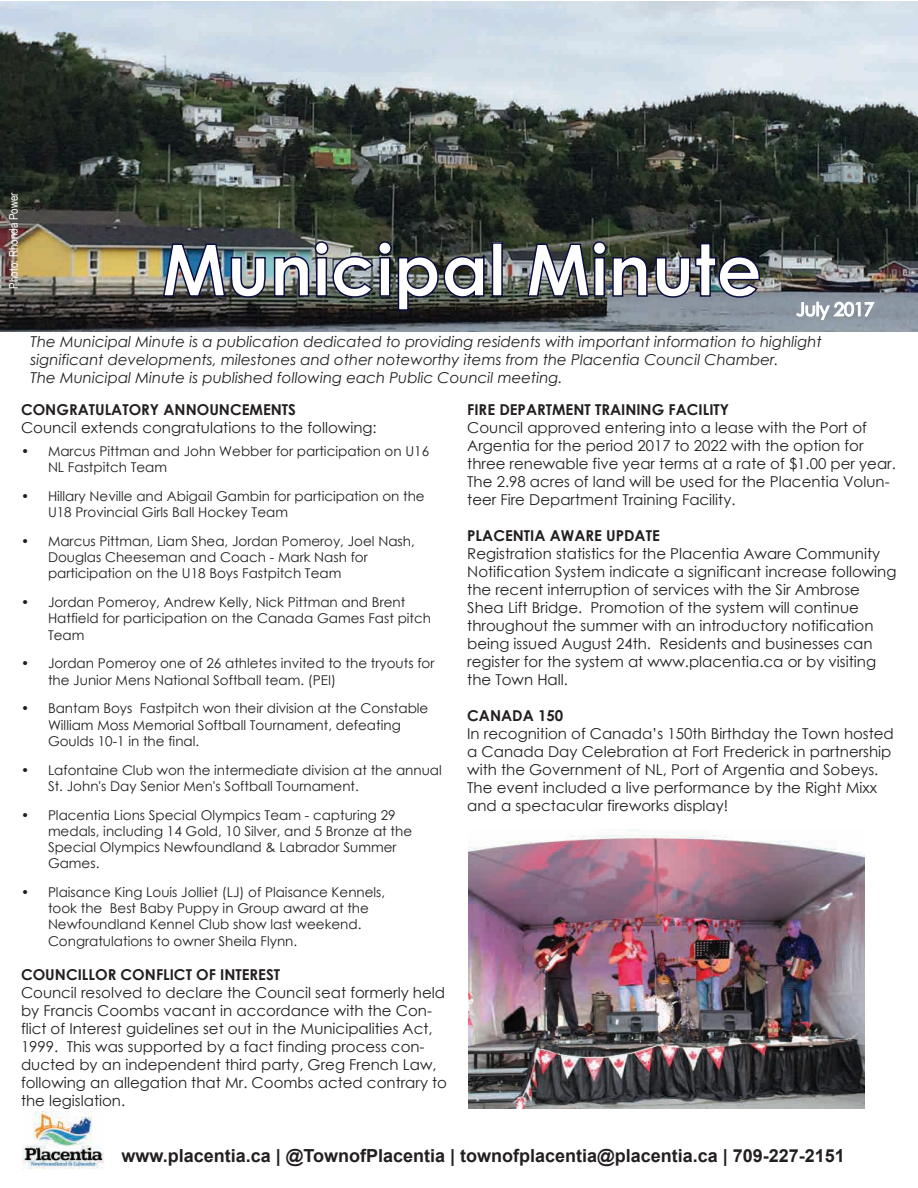
<style>
.page{position:relative;width:918px;height:1188px;background:#fff}
.page>*{position:absolute;margin:0;border:0;box-sizing:border-box;transform-origin:0 0}
.t1{font:700 72px "Century Gothic";color:#fff}
.t2{font:700 18px "Arial";color:#231f20}
.t3{font:15px/18px "Century Gothic";color:#231f20}
.t4{font:italic 15px/18px "Century Gothic";color:#231f20}
.t5{font:700 15px "Century Gothic";color:#231f20}
.t6{font:13.5px/16.2px "Century Gothic";color:#231f20}
.t7{font:12px "Arial Narrow";color:#fdfefe}
</style>
<div class="page">
<img style="left:1px;top:2px;width:917px;height:330px">
<img style="left:162px;top:243px;width:105px;height:55px">
<img style="left:273px;top:240px;width:212px;height:71px">
<div style="left:492px;top:242px;width:11px;height:55px;border:2px solid #0b0d3f"></div>
<img style="left:526px;top:240px;width:122px;height:58px">
<img style="left:655px;top:242px;width:106px;height:56px">
<svg style="left:795px;top:301px;width:81px;height:20px"></svg>
<img style="left:22px;top:1112px;width:82px;height:57px">
<img style="left:468px;top:830px;width:397px;height:278px">
<p class="t7" style="left:5px;top:289px;width:98px;rotate:-90deg">Photo: Rhonda Power</p>
<h1 class="t1" style="left:162px;top:215px;width:602px">Municipal Minute</h1>
<p class="t4" style="left:31px;top:332px;width:793px">The Municipal Minute is a publication dedicated to providing residents with important information to highlight significant developments, milestones and other noteworthy items from the Placentia Council Chamber.<br>The Municipal Minute is published following each Public Council meeting.</p>
<p class="t5" style="left:21px;top:398px;width:277px">CONGRATULATORY ANNOUNCEMENTS</p>
<p class="t3" style="left:21px;top:418px;width:357px">Council extends congratulations to the following:</p>
<p class="t6" style="left:48px;top:443px;width:383px;text-indent:-27px">• Marcus Pittman and John Webber for participation on U16<br>NL Fastpitch Team</p>
<p class="t6" style="left:48px;top:488px;width:378px;text-indent:-27px">• Hillary Neville and Abigail Gambin for participation on the<br>U18 Provincial Girls Ball Hockey Team</p>
<p class="t6" style="left:48px;top:533px;width:368px;text-indent:-27px">• Marcus Pittman, Liam Shea, Jordan Pomeroy, Joel Nash,<br>Douglas Cheeseman and Coach - Mark Nash for participation on the U18 Boys Fastpitch Team</p>
<p class="t6" style="left:48px;top:594px;width:385px;text-indent:-27px">• Jordan Pomeroy, Andrew Kelly, Nick Pittman and Brent<br>Hatfield for participation on the Canada Games Fast pitch<br>Team</p>
<p class="t6" style="left:48px;top:655px;width:388px;text-indent:-27px">• Jordan Pomeroy one of 26 athletes invited to the tryouts for the Junior Mens National Softball team. (PEI)</p>
<p class="t6" style="left:48px;top:700px;width:382px;text-indent:-27px">• Bantam Boys Fastpitch won their division at the Constable<br>William Moss Memorial Softball Tournament, defeating<br>Goulds 10-1 in the final.</p>
<p class="t6" style="left:48px;top:761px;width:395px;text-indent:-27px">• Lafontaine Club won the intermediate division at the annual<br>St. John's Day Senior Men's Softball Tournament.</p>
<p class="t6" style="left:48px;top:806px;width:366px;text-indent:-27px">• Placentia Lions Special Olympics Team - capturing 29 medals, including 14 Gold, 10 Silver, and 5 Bronze at the Special Olympics Newfoundland &amp; Labrador Summer Games.</p>
<p class="t6" style="left:48px;top:884px;width:339px;text-indent:-27px">• Plaisance King Louis Jolliet (LJ) of Plaisance Kennels, took the Best Baby Puppy in Group award at the Newfoundland Kennel Club show last weekend.<br>Congratulations to owner Sheila Flynn.</p>
<p class="t5" style="left:21px;top:963px;width:261px">COUNCILLOR CONFLICT OF INTEREST</p>
<p class="t3" style="left:21px;top:983px;width:428px">Council resolved to declare the Council seat formerly held by Francis Coombs vacant in accordance with the Con&shy;flict of Interest guidelines set out in the Municipalities Act, 1999. This was supported by a fact finding process con&shy;ducted by an independent third party, Greg French Law, following an allegation that Mr. Coombs acted contrary to the legislation.</p>
<p class="t5" style="left:467px;top:398px;width:263px">FIRE DEPARTMENT TRAINING FACILITY</p>
<p class="t3" style="left:467px;top:418px;width:430px">Council approved entering into a lease with the Port of Argentia for the period 2017 to 2022 with the option for three renewable five year terms at a rate of $1.00 per year.<br>The 2.98 acres of land will be used for the Placentia Volun&shy;teer Fire Department Training Facility.</p>
<p class="t5" style="left:467px;top:524px;width:194px">PLACENTIA AWARE UPDATE</p>
<p class="t3" style="left:467px;top:544px;width:431px">Registration statistics for the Placentia Aware Community Notification System indicate a significant increase following the recent interruption of services with the Sir Ambrose Shea Lift Bridge. Promotion of the system will continue throughout the summer with an introductory notification being issued August 24th. Residents and businesses can register for the system at www.placentia.ca or by visiting the Town Hall.</p>
<p class="t5" style="left:467px;top:704px;width:97px">CANADA 150</p>
<p class="t3" style="left:467px;top:724px;width:428px">In recognition of Canada’s 150th Birthday the Town hosted a Canada Day Celebration at Fort Frederick in partnership with the Government of NL, Port of Argentia and Sobeys.<br>The event included a live performance by the Right Mixx and a spectacular fireworks display!</p>
<p class="t2" style="left:122px;top:1144px;width:725px">www.placentia.ca | @TownofPlacentia | townofplacentia@placentia.ca | 709-227-2151</p>
</div>
